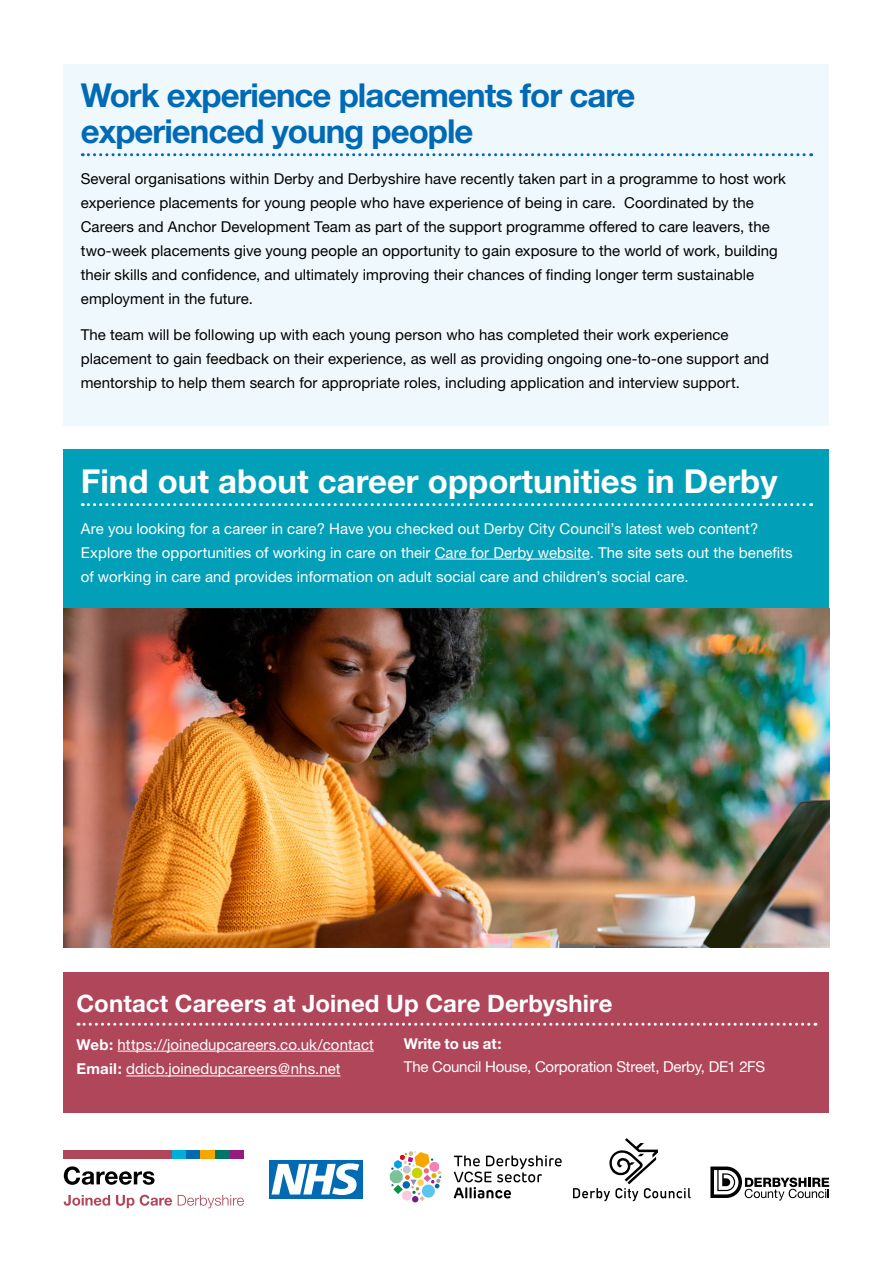
<style>
.page{position:relative;width:893px;height:1263px;background:#fff}
.page>*{position:absolute;margin:0;border:0;box-sizing:border-box;transform-origin:0 0}
.t1{font:700 33px/36px "Helvetica Neue";letter-spacing:-.03em;color:#006ab4}
.t2{font:700 33px "Helvetica Neue";color:#fff}
.t3{font:700 24px "Helvetica Neue";letter-spacing:.005em;color:#fff}
.t4{font:15px/24px "Helvetica Neue";letter-spacing:.005em;color:#000}
.t5{font:15px/24px "Helvetica Neue";letter-spacing:.005em;color:#fff}
.t6{font:15px/22.5px "Helvetica Neue";letter-spacing:-.015em;color:#fff}
.s1{font-weight:700}
</style>
<div class="page">
<div style="left:64px;top:972px;width:765px;height:140px;background:#b0465a"></div>
<svg style="left:78px;top:1023px;width:738px;height:3px"></svg>
<hr style="left:118px;top:1051px;width:256px;height:1px;background:#fff">
<hr style="left:126px;top:1075px;width:215px;height:1px;background:#fff">
<svg style="left:710px;top:1166px;width:119px;height:34px"></svg>
<svg style="left:573px;top:1138px;width:118px;height:63px"></svg>
<div style="left:269px;top:1160px;width:94px;height:38px;background:#006ab4"></div>
<svg style="left:271px;top:1163px;width:88px;height:32px"></svg>
<svg style="left:454px;top:1155px;width:108px;height:43px"></svg>
<svg style="left:390px;top:1151px;width:51px;height:51px"></svg>
<svg style="left:64px;top:1166px;width:91px;height:19px"></svg>
<svg style="left:64px;top:1195px;width:46px;height:11px"></svg>
<svg style="left:116px;top:1195px;width:56px;height:13px"></svg>
<svg style="left:178px;top:1195px;width:66px;height:13px"></svg>
<div style="left:64px;top:1150px;width:108px;height:8px;background:#b0465a"></div>
<div style="left:172px;top:1150px;width:14px;height:8px;background:#00aeda"></div>
<div style="left:186px;top:1150px;width:15px;height:8px;background:#006ab4"></div>
<div style="left:229px;top:1150px;width:15px;height:8px;background:#951b81"></div>
<div style="left:201px;top:1150px;width:14px;height:8px;background:#f7a600"></div>
<div style="left:215px;top:1150px;width:14px;height:8px;background:#007465"></div>
<div style="left:64px;top:64px;width:765px;height:361px;background:#eff8fc"></div>
<svg style="left:82px;top:153px;width:730px;height:3px"></svg>
<div style="left:64px;top:450px;width:765px;height:158px;background:#01a0b8"></div>
<svg style="left:82px;top:503px;width:730px;height:3px"></svg>
<hr style="left:435px;top:559px;width:155px;height:1px;background:#fff">
<img style="left:64px;top:608px;width:765px;height:339px">
<h2 class="t1" style="left:81px;top:76px;width:556px">Work experience placements for care experienced young people</h2>
<p class="t4" style="left:81px;top:166px;width:707px">Several organisations within Derby and Derbyshire have recently taken part in a programme to host work experience placements for young people who have experience of being in care. Coordinated by the Careers and Anchor Development Team as part of the support programme offered to care leavers, the two-week placements give young people an opportunity to gain exposure to the world of work, building their skills and confidence, and ultimately improving their chances of finding longer term sustainable employment in the future.</p>
<p class="t4" style="left:81px;top:323px;width:690px">The team will be following up with each young person who has completed their work experience placement to gain feedback on their experience, as well as providing ongoing one-to-one support and mentorship to help them search for appropriate roles, including application and interview support.</p>
<h2 class="t2" style="left:81px;top:460px;width:698px">Find out about career opportunities in Derby</h2>
<p class="t5" style="left:81px;top:516px;width:713px">Are you looking for a career in care? Have you checked out Derby City Council’s latest web content?<br>Explore the opportunities of working in care on their Care for Derby website. The site sets out the benefits of working in care and provides information on adult social care and children’s social care.</p>
<h2 class="t3" style="left:77px;top:989px;width:537px">Contact Careers at Joined Up Care Derbyshire</h2>
<p class="t5" style="left:77px;top:1032px;width:299px"><span class="s1">Web:</span> https://joinedupcareers.co.uk/contact</p>
<p class="t5" style="left:77px;top:1057px;width:266px"><span class="s1">Email:</span> ddicb.joinedupcareers@nhs.net</p>
<p class="t6" style="left:404px;top:1032px;width:363px"><span class="s1">Write to us at:<br></span>The Council House, Corporation Street, Derby, DE1 2FS</p>
</div>
